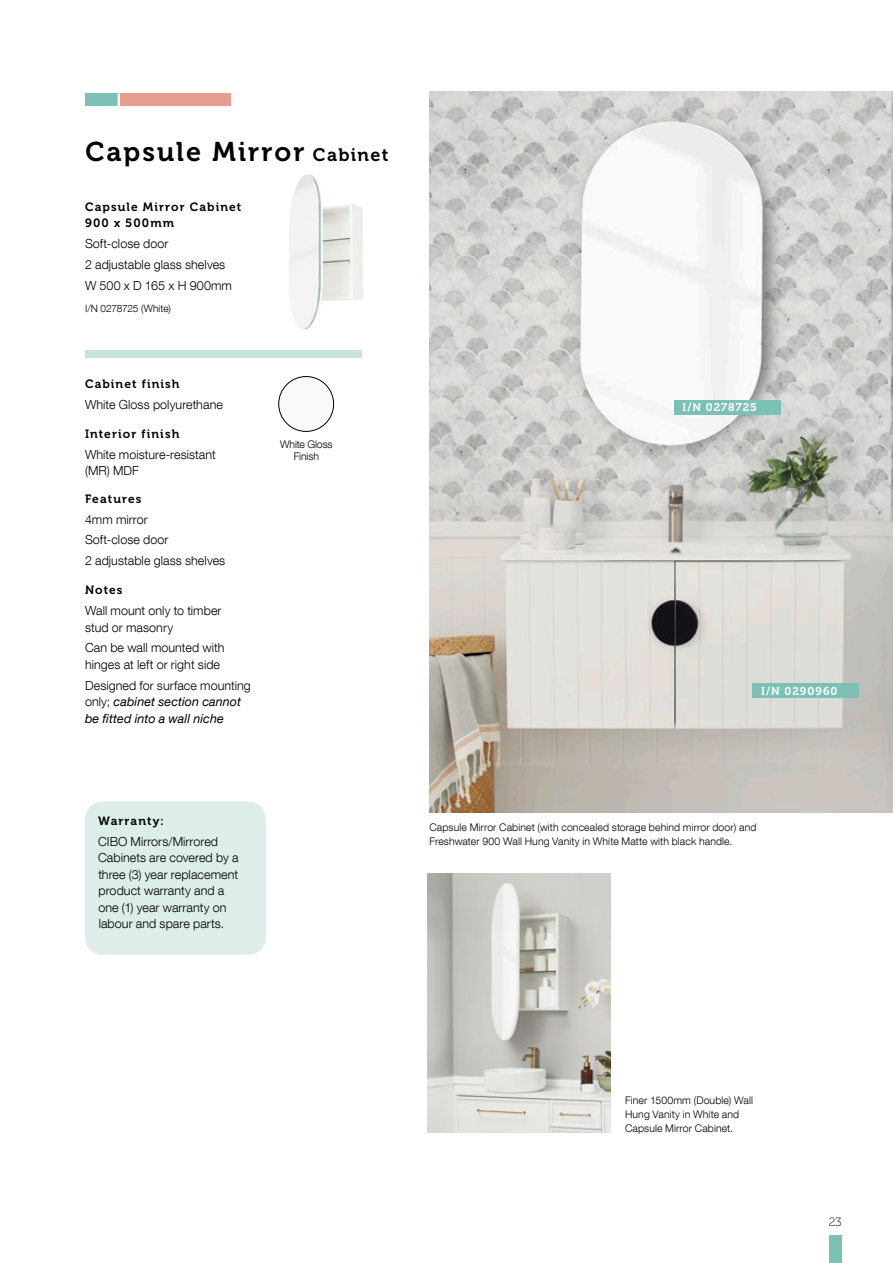
<style>
.page{position:relative;width:893px;height:1263px;background:#fff}
.page>*{position:absolute;margin:0;border:0;box-sizing:border-box;transform-origin:0 0}
.t1{font:27px "Museo 700";letter-spacing:.075em;color:#000}
.t2{font:300 12.6px/16.5px "Helvetica Neue LT Com";letter-spacing:.005em;color:#000}
.t3{font:italic 12.6px/16.5px "Helvetica Neue LT Com";letter-spacing:.005em;color:#000}
.t4{font:12px/16.5px "Museo 700";letter-spacing:.09em;color:#000}
.t5{font:12px "Museo 100";color:#000}
.t6{font:11.25px "Museo 700";letter-spacing:.085em;color:#fff}
.t7{font:300 10.5px/14.2px "Helvetica Neue LT Com";letter-spacing:.01em;color:#000}
.t8{font:300 10.5px/12.6px "Helvetica Neue LT Com";letter-spacing:-.01em;color:#000;text-align:center}
.t9{font:300 10.2px "Helvetica Neue LT Com";letter-spacing:-.02em;color:#000}
.s1{font-size:18px}
.s2{font-weight:300;font-style:normal}
</style>
<div class="page">
<img style="left:429px;top:91px;width:464px;height:721px">
<div style="left:119px;top:94px;width:112px;height:12px;background:#e59e91"></div>
<div style="left:85px;top:94px;width:34px;height:12px;background:#7dc0b5"></div>
<svg style="left:118px;top:94px;width:2px;height:12px"></svg>
<div style="left:85px;top:351px;width:277px;height:7px;background:#c7e4df"></div>
<div style="left:279px;top:376px;width:55px;height:55px;background:#f9f9f9;border-radius:50%"></div>
<div style="left:279px;top:376px;width:55px;height:56px;border:1px solid #000;border-radius:50%"></div>
<div style="left:829px;top:1235px;width:13px;height:28px;background:#7dc0b5"></div>
<div style="left:674px;top:400px;width:106px;height:15px;background:#7dc0b5"></div>
<div style="left:753px;top:683px;width:106px;height:15px;background:#7dc0b5"></div>
<img style="left:289px;top:174px;width:74px;height:155px">
<img style="left:427px;top:873px;width:184px;height:260px">
<div style="left:85px;top:801px;width:181px;height:154px;background:#ddedea;border-radius:17px"></div>
<h1 class="t1" style="left:85px;top:136px;width:305px">Capsule Mirror <span class="s1">Cabinet</span></h1>
<p class="t4" style="left:85px;top:199px;width:158px">Capsule Mirror Cabinet<br>900 x 500mm</p>
<p class="t2" style="left:85px;top:233px;width:148px;line-height:20.7px">Soft-close door<br>2 adjustable glass shelves<br>W 500 x D 165 x H 900mm</p>
<p class="t9" style="left:85px;top:302px;width:87px">I/N 0278725 (White)</p>
<p class="t4" style="left:85px;top:376px;width:96px">Cabinet finish</p>
<p class="t2" style="left:85px;top:396px;width:139px">White Gloss polyurethane</p>
<p class="t4" style="left:85px;top:426px;width:96px">Interior finish</p>
<p class="t2" style="left:85px;top:446px;width:132px">White moisture-resistant (MR) MDF</p>
<p class="t4" style="left:85px;top:491px;width:58px">Features</p>
<p class="t2" style="left:85px;top:509px;width:142px;line-height:20.7px">4mm mirror<br>Soft-close door<br>2 adjustable glass shelves</p>
<p class="t4" style="left:85px;top:582px;width:39px">Notes</p>
<p class="t2" style="left:85px;top:602px;width:138px">Wall mount only to timber stud or masonry</p>
<p class="t2" style="left:85px;top:639px;width:141px">Can be wall mounted with hinges at left or right side</p>
<p class="t3" style="left:85px;top:677px;width:167px"><span class="s2">Designed for surface mounting only;</span> cabinet section cannot be fitted into a wall niche</p>
<p class="t8" style="left:280px;top:438px;width:54px">White Gloss<br>Finish</p>
<p class="t4" style="left:98px;top:813px;width:67px">Warranty:</p>
<p class="t2" style="left:98px;top:833px;width:142px">CIBO Mirrors/Mirrored<br>Cabinets are covered by a three (3) year replacement product warranty and a one (1) year warranty on labour and spare parts.</p>
<p class="t6" style="left:682px;top:401px;width:76px">I/N 0278725</p>
<p class="t6" style="left:761px;top:684px;width:78px">I/N 0290960</p>
<p class="t7" style="left:429px;top:820px;width:328px">Capsule Mirror Cabinet (with concealed storage behind mirror door) and<br>Freshwater 900 Wall Hung Vanity in White Matte with black handle.</p>
<p class="t7" style="left:625px;top:1093px;width:129px">Finer 1500mm (Double) Wall<br>Hung Vanity in White and<br>Capsule Mirror Cabinet.</p>
<p class="t5" style="left:829px;top:1215px;width:14px">23</p>
</div>
